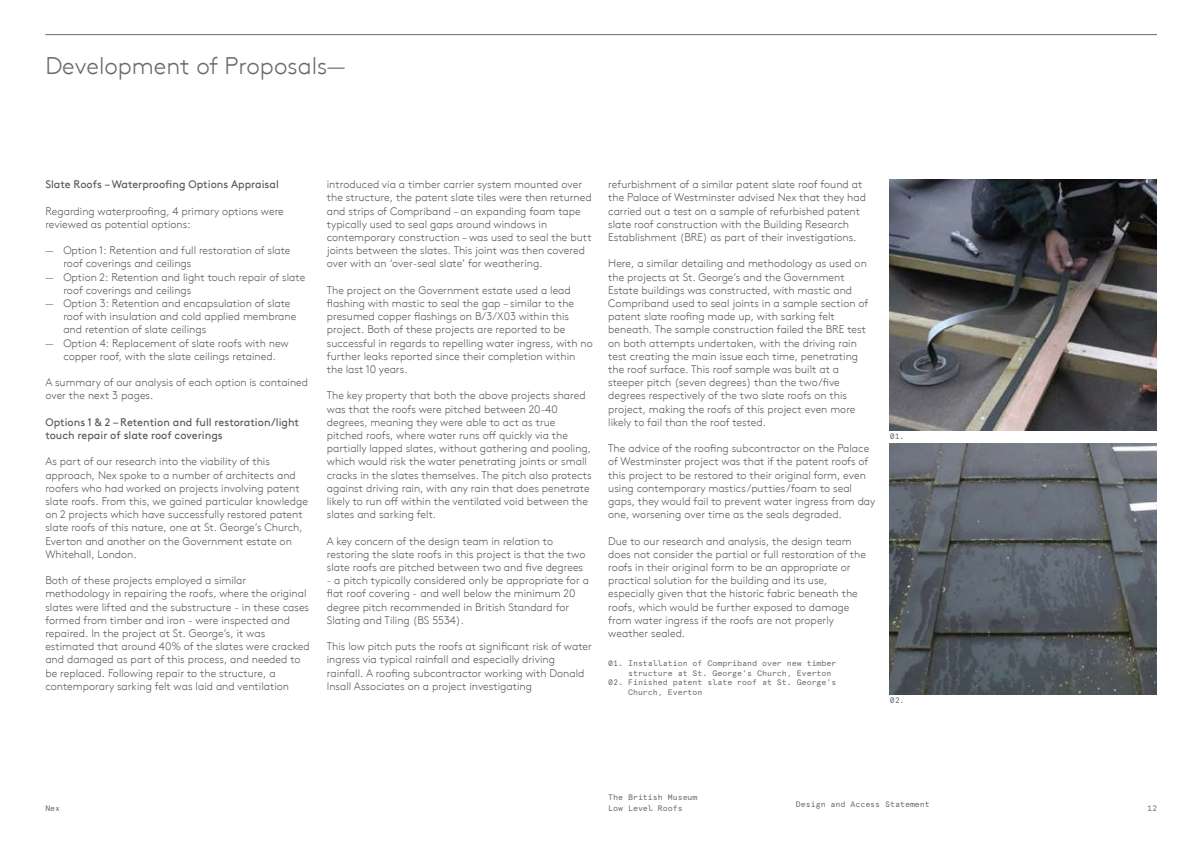
<style>
.page{position:relative;width:1191px;height:842px;background:#fff}
.page>*{position:absolute;margin:0;border:0;box-sizing:border-box;transform-origin:0 0}
.t1{font:300 24px "Brown TT";color:#69696c}
.t2{font:300 11px/13.2px "Brown TT";color:#57585a}
.t3{font:11px/13.2px "Brown TT";color:#57585a}
.t4{font:8px/9.6px "Apercu Mono";color:#69696c}
</style>
<div class="page">
<hr style="left:45px;top:34px;width:1112px;height:1px;background:#69696c">
<img style="left:889px;top:180px;width:268px;height:251px">
<img style="left:889px;top:444px;width:268px;height:251px">
<h1 class="t1" style="left:45px;top:52px;width:301px">Development of Proposals—</h1>
<p class="t3" style="left:45px;top:178px;width:235px">Slate Roofs – Waterproofing Options Appraisal</p>
<p class="t2" style="left:45px;top:204px;width:240px">Regarding waterproofing, 4 primary options were reviewed as potential options:</p>
<p class="t2" style="left:63px;top:244px;width:229px;text-indent:-18px">— Option 1: Retention and full restoration of slate roof coverings and ceilings</p>
<p class="t2" style="left:63px;top:270px;width:243px;text-indent:-18px">— Option 2: Retention and light touch repair of slate roof coverings and ceilings</p>
<p class="t2" style="left:63px;top:297px;width:234px;text-indent:-18px">— Option 3: Retention and encapsulation of slate roof with insulation and cold applied membrane and retention of slate ceilings</p>
<p class="t2" style="left:45px;top:336px;width:245px;text-align:center">— Option 4: Replacement of slate roofs with new copper roof, with the slate ceilings retained.</p>
<p class="t2" style="left:45px;top:376px;width:264px">A summary of our analysis of each option is contained over the next 3 pages.</p>
<p class="t3" style="left:45px;top:415px;width:255px">Options 1 &amp; 2 – Retention and full restoration/light touch repair of slate roof coverings</p>
<p class="t2" style="left:45px;top:455px;width:264px">As part of our research into the viability of this approach, Nex spoke to a number of architects and roofers who had worked on projects involving patent slate roofs. From this, we gained particular knowledge on 2 projects which have successfully restored patent slate roofs of this nature, one at St. George’s Church, Everton and another on the Government estate on Whitehall, London.</p>
<p class="t2" style="left:45px;top:574px;width:266px">Both of these projects employed a similar methodology in repairing the roofs, where the original slates were lifted and the substructure - in these cases formed from timber and iron - were inspected and repaired. In the project at St. George’s, it was estimated that around 40% of the slates were cracked and damaged as part of this process, and needed to be replaced. Following repair to the structure, a contemporary sarking felt was laid and ventilation</p>
<p class="t2" style="left:327px;top:178px;width:266px">introduced via a timber carrier system mounted over the structure, the patent slate tiles were then returned and strips of Compriband – an expanding foam tape typically used to seal gaps around windows in contemporary construction – was used to seal the butt joints between the slates. This joint was then covered over with an ‘over-seal slate’ for weathering.</p>
<p class="t2" style="left:327px;top:283px;width:267px">The project on the Government estate used a lead flashing with mastic to seal the gap – similar to the presumed copper flashings on B/3/X03 within this project. Both of these projects are reported to be successful in regards to repelling water ingress, with no further leaks reported since their completion within the last 10 years.</p>
<p class="t2" style="left:327px;top:389px;width:266px">The key property that both the above projects shared was that the roofs were pitched between 20-40 degrees, meaning they were able to act as true pitched roofs, where water runs off quickly via the partially lapped slates, without gathering and pooling, which would risk the water penetrating joints or small cracks in the slates themselves. The pitch also protects against driving rain, with any rain that does penetrate likely to run off within the ventilated void between the slates and sarking felt.</p>
<p class="t2" style="left:327px;top:534px;width:260px">A key concern of the design team in relation to restoring the slate roofs in this project is that the two slate roofs are pitched between two and five degrees</p>
<p class="t2" style="left:327px;top:574px;width:264px">- a pitch typically considered only be appropriate for a flat roof covering - and well below the minimum 20 degree pitch recommended in British Standard for Slating and Tiling (BS 5534).</p>
<p class="t2" style="left:327px;top:640px;width:267px">This low pitch puts the roofs at significant risk of water ingress via typical rainfall and especially driving rainfall. A roofing subcontractor working with Donald Insall Associates on a project investigating</p>
<p class="t2" style="left:608px;top:178px;width:259px">refurbishment of a similar patent slate roof found at the Palace of Westminster advised Nex that they had carried out a test on a sample of refurbished patent slate roof construction with the Building Research Establishment (BRE) as part of their investigations.</p>
<p class="t2" style="left:608px;top:257px;width:262px">Here, a similar detailing and methodology as used on the projects at St. George’s and the Government Estate buildings was constructed, with mastic and Compriband used to seal joints in a sample section of patent slate roofing made up, with sarking felt beneath. The sample construction failed the BRE test on both attempts undertaken, with the driving rain test creating the main issue each time, penetrating the roof surface. This roof sample was built at a steeper pitch (seven degrees) than the two/five degrees respectively of the two slate roofs on this project, making the roofs of this project even more likely to fail than the roof tested.</p>
<p class="t2" style="left:608px;top:442px;width:269px">The advice of the roofing subcontractor on the Palace of Westminster project was that if the patent roofs of this project to be restored to their original form, even using contemporary mastics/putties/foam to seal gaps, they would fail to prevent water ingress from day one, worsening over time as the seals degraded.</p>
<p class="t2" style="left:608px;top:534px;width:259px">Due to our research and analysis, the design team does not consider the partial or full restoration of the roofs in their original form to be an appropriate or practical solution for the building and its use, especially given that the historic fabric beneath the roofs, which would be further exposed to damage from water ingress if the roofs are not properly weather sealed.</p>
<p class="t4" style="left:628px;top:658px;width:210px;text-indent:-20px">01. Installation of Compriband over new timber structure at St. George's Church, Everton</p>
<p class="t4" style="left:628px;top:677px;width:210px;text-indent:-20px">02. Finished patent slate roof at St. George's<br>Church, Everton</p>
<p class="t4" style="left:889px;top:432px;width:16px">01.</p>
<p class="t4" style="left:889px;top:696px;width:16px">02.</p>
<p class="t4" style="left:608px;top:792px;width:91px">The British Museum</p>
<p class="t4" style="left:45px;top:803px;width:16px">Nex</p>
<p class="t4" style="left:608px;top:803px;width:76px">Low Level Roofs</p>
<p class="t4" style="left:796px;top:799px;width:135px">Design and Access Statement</p>
<p class="t4" style="left:1147px;top:803px;width:11px">12</p>
</div>
